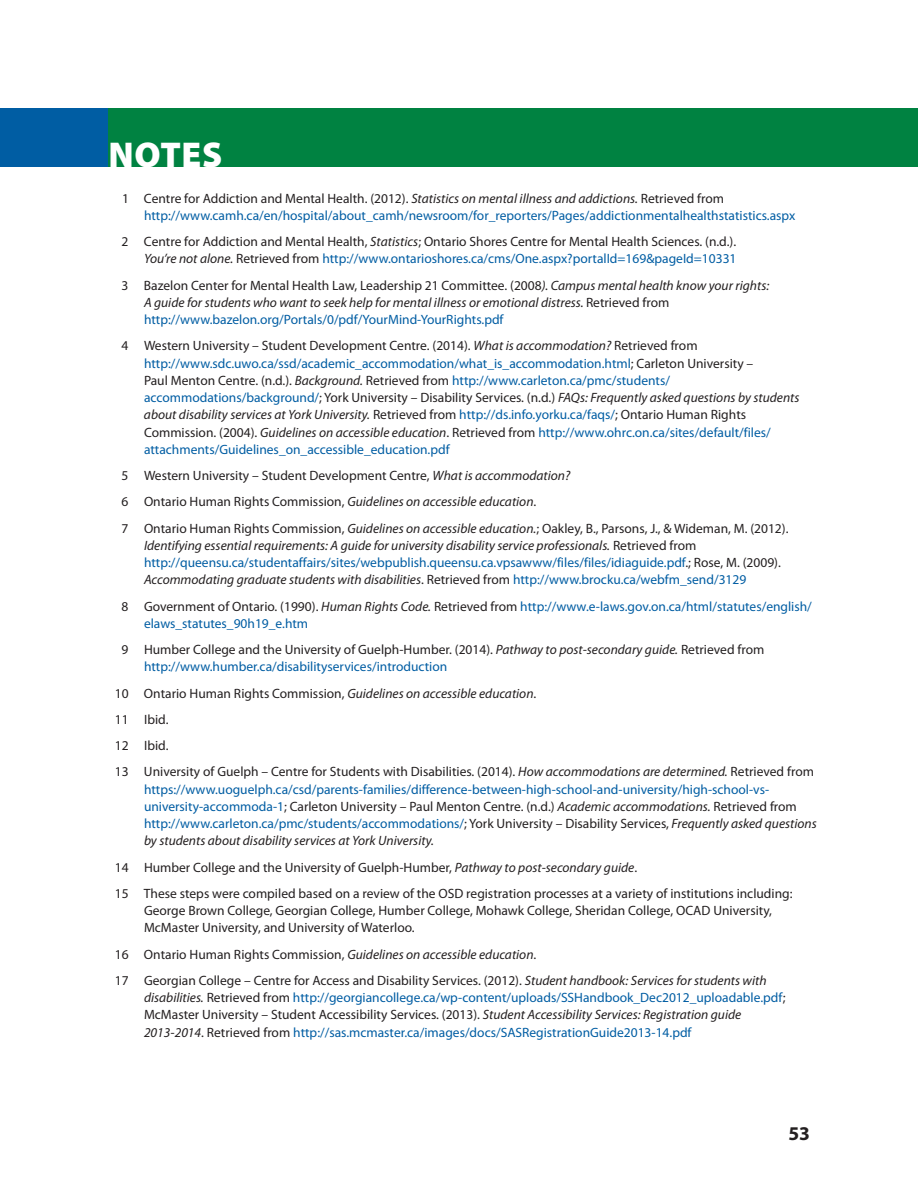
<style>
.page{position:relative;width:918px;height:1188px;background:#fff}
.page>*{position:absolute;margin:0;border:0;box-sizing:border-box;transform-origin:0 0}
.t1{font:900 36px "Myriad Pro";letter-spacing:.02em;color:#fff}
.t2{font:700 19.5px "Myriad Pro";color:#231f20}
.t3{font:13.5px/17.2px "Myriad Pro";color:#005da3}
.t4{font:13.5px/26.2px "Myriad Pro";color:#231f20}
.t5{font:italic 13.5px/17.2px "Myriad Pro";color:#231f20}
.s1{color:#231f20}
.s2{font-style:italic;color:#231f20}
.s3{font-style:italic}
.s4{color:#005da3}
.s5{font-style:normal}
.s6{font-style:normal;color:#005da3}
</style>
<div class="page">
<hr style="left:0;top:108px;width:1px;height:58px;background:#008241">
<div style="left:108px;top:108px;width:810px;height:58px;background:#008241"></div>
<div style="left:1px;top:108px;width:107px;height:58px;background:#005da3"></div>
<h1 class="t1" style="left:108px;top:142px;width:116px">NOTES</h1>
<p class="t3" style="left:144px;top:190px;width:653px;text-indent:-22px"><span class="s1">1 Centre for Addiction and Mental Health. (2012).</span> <span class="s2">Statistics on mental illness and addictions.</span> <span class="s1">Retrieved from </span>http://www.camh.ca/en/hospital/about_camh/newsroom/for_reporters/Pages/ addictionmentalhealthstatistics.aspx</p>
<p class="t4" style="left:122px;top:234px;width:617px;line-height:17.2px;text-align:right">2 Centre for Addiction and Mental Health, <span class="s3">Statistics</span>; Ontario Shores Centre for Mental Health Sciences. (n.d.).<br><span class="s3">You’re not alone.</span> Retrieved from <span class="s4">http://www.ontarioshores.ca/cms/One.aspx?portalId=169&amp;pageId=10331</span></p>
<p class="t5" style="left:144px;top:277px;width:627px;text-indent:-22px"><span class="s5">3 Bazelon Center for Mental Health Law, Leadership 21 Committee. (2008</span>). Campus mental health know your rights:<br>A guide for students who want to seek help for mental illness or emotional distress. <span class="s5">Retrieved from </span><span class="s6">http://www.bazelon.org/Portals/0/pdf/YourMind-YourRights.pdf</span></p>
<p class="t3" style="left:144px;top:338px;width:657px;text-indent:-22px"><span class="s1">4 Western University – Student Development Centre. (2014).</span> <span class="s2">What is accommodation?</span> <span class="s1">Retrieved from </span>http://www.sdc.uwo.ca/ssd/academic_accommodation/what_is_accommodation.html<span class="s1">; Carleton University –<br>Paul Menton Centre. (n.d.).</span> <span class="s2">Background.</span> <span class="s1">Retrieved from</span> http://www.carleton.ca/pmc/students/ accommodations/background/<span class="s1">; York University – Disability Services. (n.d.)</span> <span class="s2">FAQs: Frequently asked questions by students about disability services at York University.</span> <span class="s1">Retrieved from</span> http://ds.info.yorku.ca/faqs/<span class="s1">; Ontario Human Rights Commission. (2004).</span> <span class="s2">Guidelines on accessible education</span><span class="s1">. Retrieved from</span> http://www.ohrc.on.ca/sites/default/files/ attachments/Guidelines_on_accessible_education.pdf</p>
<p class="t4" style="left:122px;top:463px;width:669px">5 Western University – Student Development Centre, <span class="s3">What is accommodation?<br></span>6 Ontario Human Rights Commission, <span class="s3">Guidelines on accessible education</span>.<br>7 Ontario Human Rights Commission, <span class="s3">Guidelines on accessible education.</span>; Oakley, B., Parsons, J., &amp; Wideman, M. (2012).</p>
<p class="t3" style="left:144px;top:538px;width:638px"><span class="s2">Identifying essential requirements: A guide for university disability service professionals.</span> <span class="s1">Retrieved from </span>http://queensu.ca/studentaffairs/sites/webpublish.queensu.ca.vpsawww/files/ files/idiaguide.pdf<span class="s1">.; Rose, M. (2009).<br></span><span class="s2">Accommodating graduate students with disabilities</span><span class="s1">. Retrieved from</span> http://www.brocku.ca/webfm_send/3129</p>
<p class="t3" style="left:144px;top:598px;width:669px;text-indent:-23px"><span class="s1">8 Government of Ontario. (1990).</span> <span class="s2">Human Rights Code.</span> <span class="s1">Retrieved from</span> http://www.e-laws.gov.on.ca/html/ statutes/english/ elaws_statutes_90h19_e.htm</p>
<p class="t4" style="left:144px;top:642px;width:622px;line-height:17.2px;text-indent:-22px">9 Humber College and the University of Guelph-Humber. (2014). <span class="s3">Pathway to post-secondary guide.</span> Retrieved from <span class="s4">http://www.humber.ca/disabilityservices/introduction</span></p>
<p class="t4" style="left:115px;top:681px;width:701px">10 Ontario Human Rights Commission, <span class="s3">Guidelines on accessible education</span>.<br>11 Ibid.<br>12 Ibid.<br>13 University of Guelph – Centre for Students with Disabilities. (2014). <span class="s3">How accommodations are determined.</span> Retrieved from</p>
<p class="t3" style="left:144px;top:781px;width:674px">https://www.uoguelph.ca/csd/parents-families/difference-between-high-school-and-university/high-school-vs&shy;university-accommoda-1<span class="s1">; Carleton University – Paul Menton Centre. (n.d.)</span> <span class="s2">Academic accommodations.</span> <span class="s1">Retrieved from </span>http://www.carleton.ca/pmc/students/accommodations/<span class="s1">; York University – Disability Services,</span> <span class="s2">Frequently asked questions by students about disability services at York University.</span></p>
<p class="t4" style="left:115px;top:855px;width:679px">14 Humber College and the University of Guelph-Humber, <span class="s3">Pathway to post-secondary guide</span>.<br>15 These steps were compiled based on a review of the OSD registration processes at a variety of institutions including:</p>
<p class="t4" style="left:144px;top:903px;width:630px;line-height:17.2px">George Brown College, Georgian College, Humber College, Mohawk College, Sheridan College, OCAD University,<br>McMaster University, and University of Waterloo.</p>
<p class="t4" style="left:115px;top:942px;width:653px">16 Ontario Human Rights Commission, <span class="s3">Guidelines on accessible education</span>.<br>17 Georgian College – Centre for Access and Disability Services. (2012). <span class="s3">Student handbook: Services for students with</span></p>
<p class="t3" style="left:144px;top:990px;width:643px"><span class="s2">disabilities.</span> <span class="s1">Retrieved from</span> http://georgiancollege.ca/wp-content/uploads/ SSHandbook_Dec2012_uploadable.pdf<span class="s1">;<br>McMaster University – Student Accessibility Services. (2013).</span> <span class="s2">Student Accessibility Services: Registration guide<br>2013-2014</span><span class="s1">. Retrieved from</span> http://sas.mcmaster.ca/images/docs/SASRegistrationGuide2013-14.pdf</p>
<h2 class="t2" style="left:788px;top:1126px;width:23px">53</h2>
</div>
